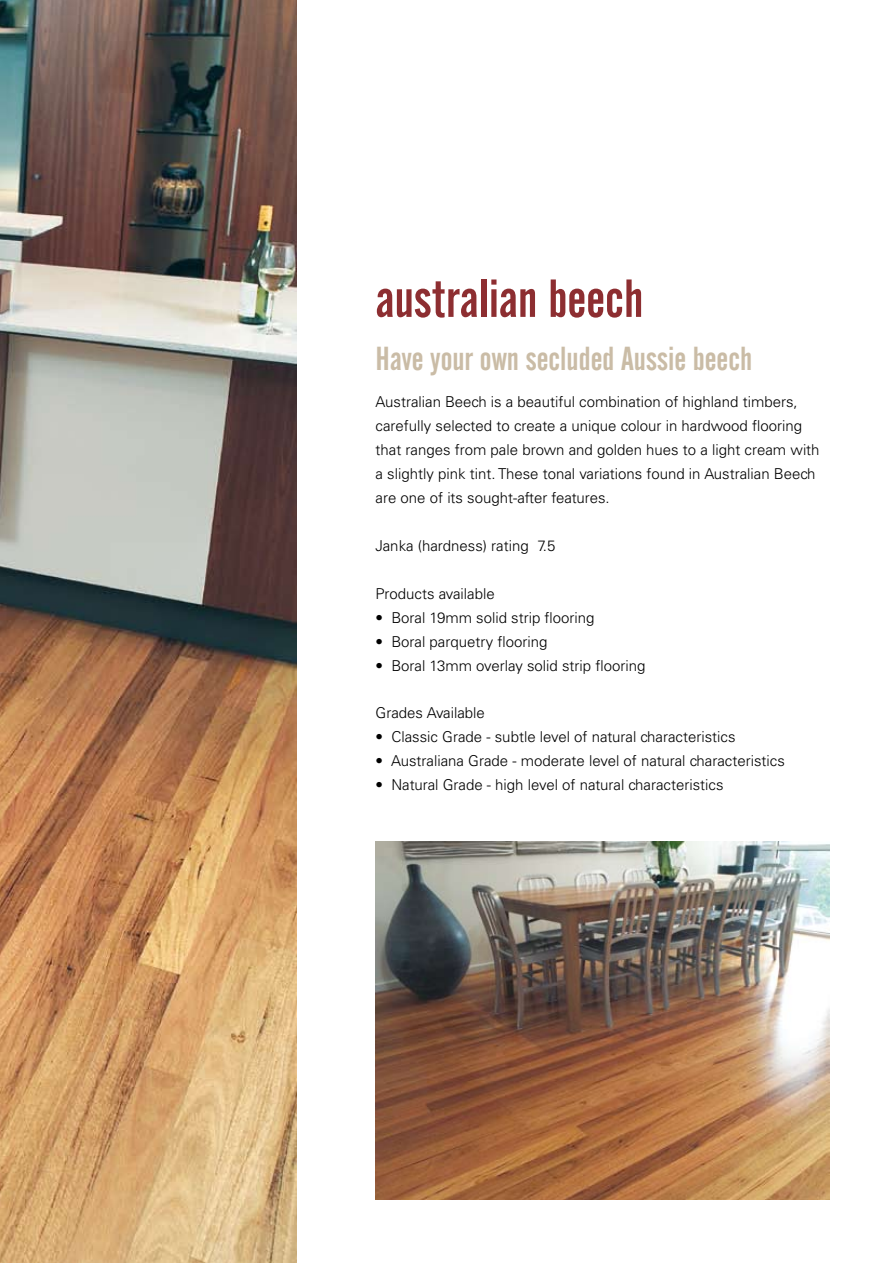
<style>
.page{position:relative;width:893px;height:1263px;background:#fff}
.page>*{position:absolute;margin:0;border:0;box-sizing:border-box;transform-origin:0 0}
.t1{font:52.95px "Alternate Gothic No 2 BT";color:#8d2e31}
.t2{font:33px "Alternate Gothic No 2 BT";color:#cabca6}
.t3{font:300 15px/24px "Univers";color:#000}
</style>
<div class="page">
<img style="left:376px;top:841px;width:453px;height:358px">
<img style="left:0;top:0;width:296px;height:1263px">
<h1 class="t1" style="left:376px;top:269px;width:269px">australian beech</h1>
<h2 class="t2" style="left:376px;top:341px;width:378px">Have your own secluded Aussie beech</h2>
<p class="t3" style="left:376px;top:390px;width:445px">Australian Beech is a beautiful combination of highland timbers, carefully selected to create a unique colour in hardwood flooring that ranges from pale brown and golden hues to a light cream with a slightly pink tint. These tonal variations found in Australian Beech are one of its sought-after features.</p>
<p class="t3" style="left:376px;top:534px;width:181px">Janka (hardness) rating 7.5</p>
<p class="t3" style="left:376px;top:582px;width:121px">Products available</p>
<p class="t3" style="left:376px;top:606px;width:221px">• Boral 19mm solid strip flooring</p>
<p class="t3" style="left:376px;top:630px;width:174px">• Boral parquetry flooring</p>
<p class="t3" style="left:376px;top:654px;width:271px">• Boral 13mm overlay solid strip flooring</p>
<p class="t3" style="left:376px;top:700px;width:111px">Grades Available</p>
<p class="t3" style="left:376px;top:724px;width:361px">• Classic Grade - subtle level of natural characteristics</p>
<p class="t3" style="left:376px;top:748px;width:411px">• Australiana Grade - moderate level of natural characteristics</p>
<p class="t3" style="left:376px;top:772px;width:349px">• Natural Grade - high level of natural characteristics</p>
</div>
